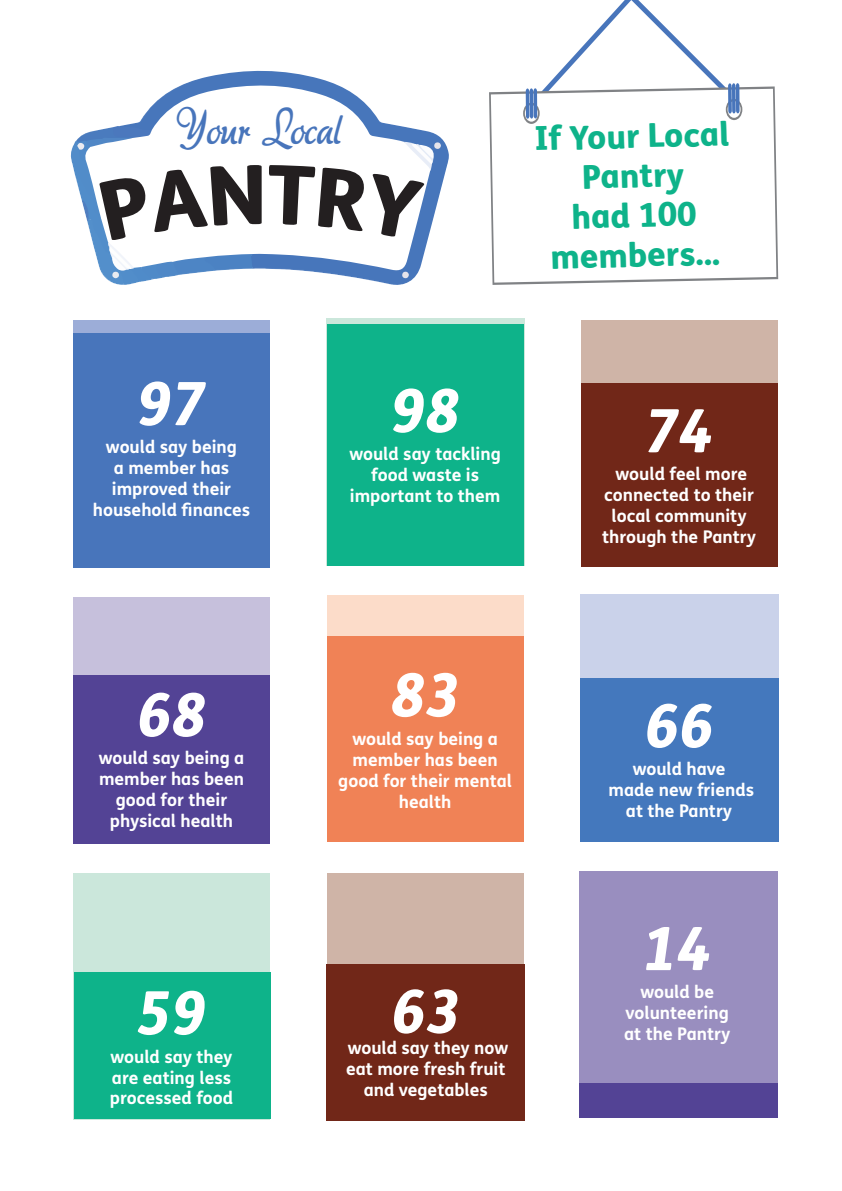
<style>
.page{position:relative;width:842px;height:1191px;background:#fff}
.page>*{position:absolute;margin:0;border:0;box-sizing:border-box;transform-origin:0 0}
.Number_fact_boxes{font:italic 800 59.9px "FS Me";color:#fff}
.t1{font:44.3px "aka Dora";color:#4875bb;scale:.93 1}
.Page_heading{font:800 33px/39.5px "FS Me";color:#0eb38a;text-align:center}
.Number_fact_boxes-2{font:700 17.5px/21px "FS Me";color:#fff;text-align:center}
</style>
<div class="page">
<svg style="left:187px;top:71px;width:262px;height:214px"></svg>
<svg style="left:120px;top:83px;width:311px;height:188px"></svg>
<div style="left:402px;top:272px;width:7px;height:6px;background:#e6e4eb;border-radius:50%"></div>
<div style="left:434px;top:142px;width:7px;height:7px;background:#e6e4ea;border-radius:50%"></div>
<svg style="left:71px;top:126px;width:191px;height:159px"></svg>
<svg style="left:269px;top:165px;width:95px;height:66px"></svg>
<svg style="left:372px;top:142px;width:63px;height:95px"></svg>
<svg style="left:489px;top:86px;width:289px;height:199px"></svg>
<svg style="left:526px;top:0;width:213px;height:119px"></svg>
<div style="left:327px;top:595px;width:197px;height:247px;background:#fcdcc9"></div>
<div style="left:327px;top:636px;width:197px;height:206px;background:#f08256"></div>
<div style="left:327px;top:873px;width:197px;height:246px;background:#cfb4a7"></div>
<div style="left:327px;top:964px;width:198px;height:156px;background:#712718"></div>
<div style="left:326px;top:318px;width:198px;height:248px;background:#cbe7db"></div>
<div style="left:327px;top:324px;width:197px;height:241px;background:#0eb38a"></div>
<div style="left:581px;top:320px;width:196px;height:247px;background:#cfb4a7"></div>
<div style="left:581px;top:383px;width:197px;height:184px;background:#712718"></div>
<div style="left:580px;top:594px;width:198px;height:247px;background:#cad2ea"></div>
<div style="left:580px;top:678px;width:198px;height:163px;background:#4478bd"></div>
<div style="left:579px;top:871px;width:198px;height:246px;background:#998ebf"></div>
<div style="left:73px;top:321px;width:197px;height:246px;background:#9cadd8"></div>
<div style="left:73px;top:597px;width:197px;height:246px;background:#c6c0dc"></div>
<div style="left:73px;top:675px;width:197px;height:168px;background:#534395"></div>
<div style="left:73px;top:873px;width:197px;height:246px;background:#cbe7db"></div>
<div style="left:73px;top:333px;width:197px;height:234px;background:#4875bb"></div>
<div style="left:74px;top:972px;width:197px;height:146px;background:#0eb38a"></div>
<div style="left:579px;top:1083px;width:198px;height:34px;background:#534395"></div>
<h2 class="t1" style="left:176px;top:104px;width:180px">Your Local</h2>
<p class="Page_heading" style="left:534px;top:116px;width:197px;rotate:-1deg">If Your Local<br>Pantry<br>had 100 members...</p>
<p class="Number_fact_boxes" style="left:137px;top:356px;width:71px">97</p>
<p class="Number_fact_boxes-2" style="left:93px;top:436px;width:159px">would say being<br>a member has improved their household finances</p>
<p class="Number_fact_boxes" style="left:391px;top:363px;width:71px">98</p>
<p class="Number_fact_boxes-2" style="left:349px;top:443px;width:153px">would say tackling food waste is important to them</p>
<p class="Number_fact_boxes" style="left:645px;top:383px;width:71px">74</p>
<p class="Number_fact_boxes-2" style="left:602px;top:463px;width:155px">would feel more connected to their local community through the Pantry</p>
<p class="Number_fact_boxes" style="left:137px;top:667px;width:71px">68</p>
<p class="Number_fact_boxes-2" style="left:99px;top:747px;width:147px">would say being a member has been good for their physical health</p>
<p class="Number_fact_boxes" style="left:137px;top:965px;width:71px">59</p>
<p class="Number_fact_boxes-2" style="left:110px;top:1045px;width:125px;text-align:justify">would say they are eating less processed food</p>
<p class="Number_fact_boxes" style="left:391px;top:647px;width:71px">83</p>
<p class="Number_fact_boxes-2" style="left:338px;top:727px;width:175px">would say being a member has been good for their mental health</p>
<p class="Number_fact_boxes" style="left:391px;top:964px;width:71px">63</p>
<p class="Number_fact_boxes-2" style="left:346px;top:1036px;width:164px">would say they now eat more fresh fruit and vegetables</p>
<p class="Number_fact_boxes" style="left:645px;top:678px;width:71px">66</p>
<p class="Number_fact_boxes-2" style="left:609px;top:758px;width:147px">would have<br>made new friends at the Pantry</p>
<p class="Number_fact_boxes" style="left:643px;top:901px;width:71px">14</p>
<p class="Number_fact_boxes-2" style="left:624px;top:980px;width:108px">would be volunteering at the Pantry</p>
</div>
